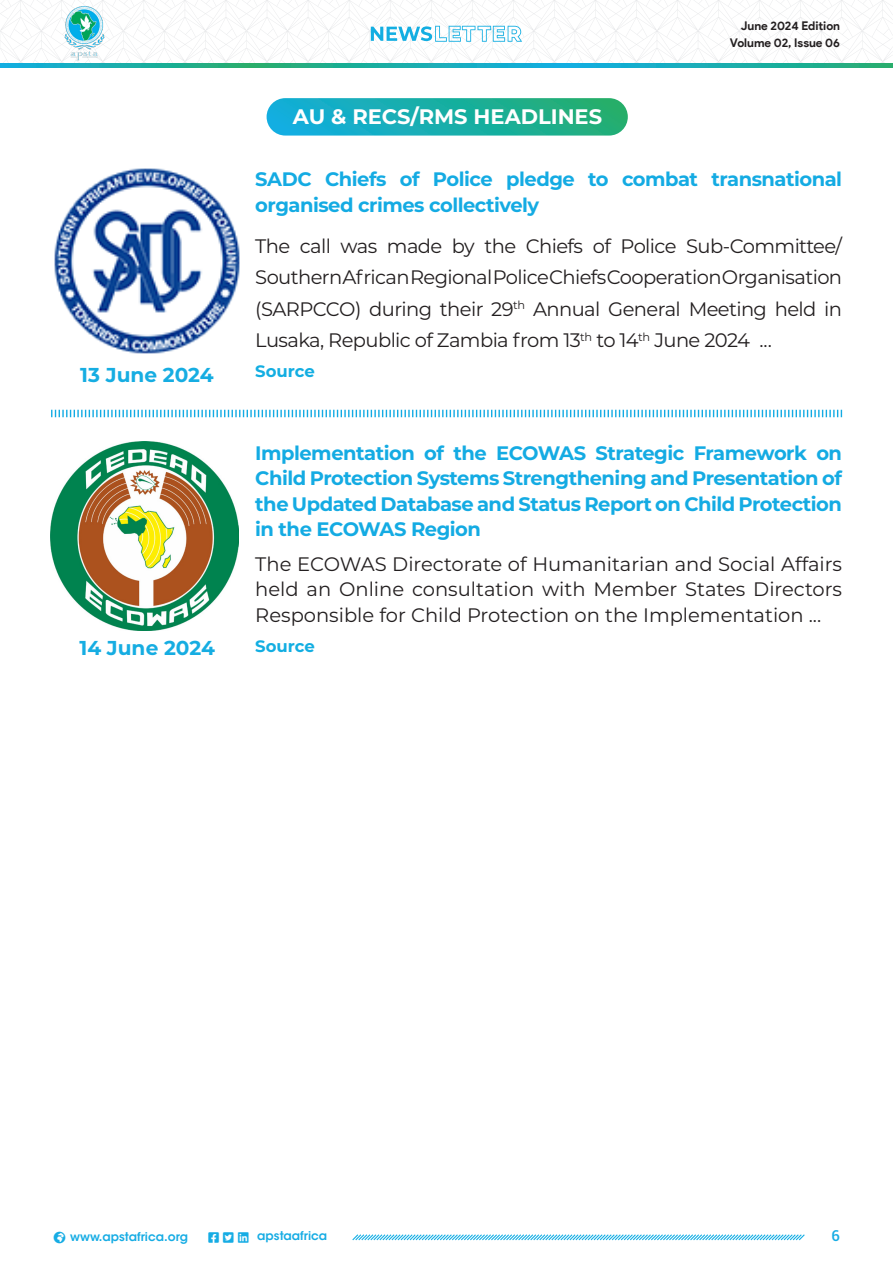
<style>
.page{position:relative;width:893px;height:1263px;background:#fff}
.page>*{position:absolute;margin:0;border:0;box-sizing:border-box;transform-origin:0 0}
.t1{font:700 21px "Montserrat";color:#fff}
.t2{font:700 20.1px "Montserrat";color:#16ade2}
.t3{font:19.5px/31.5px "Montserrat";letter-spacing:-.02em;color:#231f20;text-align:justify}
.t4{font:700 19.5px/25.5px "Montserrat";letter-spacing:-.025em;color:#14abe3}
.t5{font:700 16.5px "Montserrat";color:#13aee2}
.t6{font:500 15px "Roboto";color:#16ace4}
.t7{font:600 12px "ITC Avant Garde Std";color:#16ace4}
.t8{font:700 12px/16.8px "Product Sans";color:#231f20;text-align:right}
</style>
<div class="page">
<svg style="left:352px;top:1234px;width:453px;height:7px"></svg>
<svg style="left:0;top:64px;width:893px;height:4px;background:#1badaa"></svg>
<svg style="left:0;top:0;width:893px;height:64px"></svg>
<div style="left:267px;top:98px;width:361px;height:38px;background:linear-gradient(to right,#10aee1,#23ae6c);border-radius:19px"></div>
<svg style="left:51px;top:409px;width:792px;height:9px"></svg>
<img style="left:54px;top:168px;width:186px;height:186px">
<img style="left:51px;top:441px;width:187px;height:189px">
<p class="t1" style="left:293px;top:102px;width:311px">AU &amp; RECS/RMS HEADLINES</p>
<p class="t8" style="left:730px;top:18px;width:112px">June 2024 Edition<br>Volume 02, Issue 06</p>
<p class="t4" style="left:255px;top:166px;width:588px">SADC Chiefs of Police pledge to combat transnational organised crimes collectively</p>
<p class="t3" style="left:255px;top:229px;width:588px">The call was made by the Chiefs of Police Sub-Committee/ Southern African Regional Police Chiefs Cooperation Organisation (SARPCCO) during their 29<sup>th</sup> Annual General Meeting held in Lusaka, Republic of Zambia from 13<sup>th</sup> to 14<sup>th</sup> June 2024 ...</p>
<p class="t2" style="left:80px;top:360px;width:135px">13 June 2024</p>
<p class="t5" style="left:255px;top:360px;width:61px">Source</p>
<p class="t4" style="left:255px;top:439px;width:588px;text-align:justify">Implementation of the ECOWAS Strategic Framework on Child Protection Systems Strengthening and Presentation of the Updated Database and Status Report on Child Protection in the ECOWAS Region</p>
<p class="t3" style="left:255px;top:551px;width:588px;line-height:25.5px">The ECOWAS Directorate of Humanitarian and Social Affairs held an Online consultation with Member States Directors Responsible for Child Protection on the Implementation ...</p>
<p class="t2" style="left:79px;top:634px;width:137px">14 June 2024</p>
<p class="t5" style="left:255px;top:634px;width:61px">Source</p>
<p class="t7" style="left:54px;top:1229px;width:136px">●□ www.apstafrica.org</p>
<p class="t7" style="left:223px;top:1228px;width:105px">▼▼▼▲❑◆ ●■■ apstaafrica</p>
<p class="t6" style="left:831px;top:1225px;width:10px">6</p>
</div>
